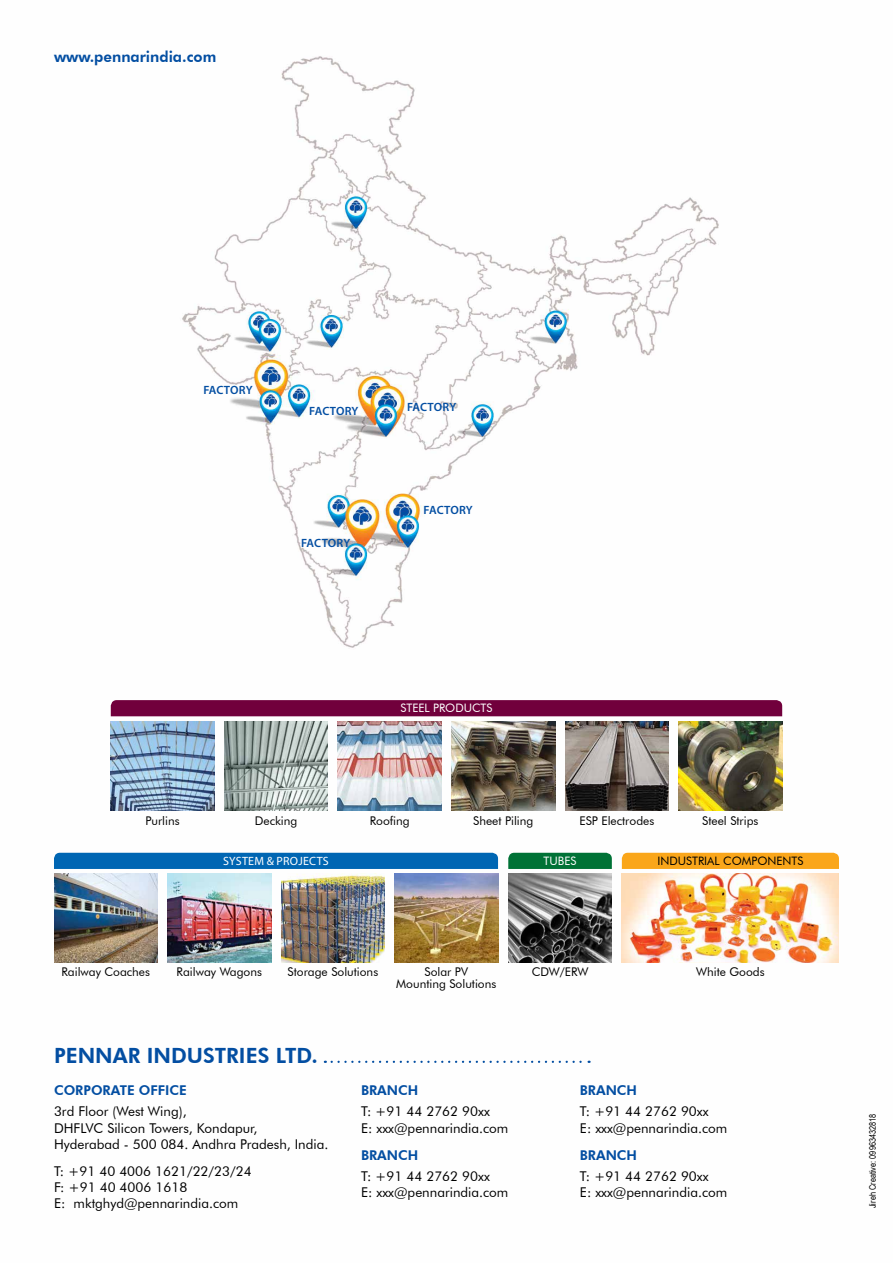
<style>
.page{position:relative;width:893px;height:1263px;background:#fff}
.page>*{position:absolute;margin:0;border:0;box-sizing:border-box;transform-origin:0 0}
.t1{font:800 21px "Futura BT";color:#034ea2}
.t2{font:800 15px "Futura BT";color:#034ea2}
.t3{font:13.5px/16.2px "Futura BT";color:#000}
.t4{font:800 13.5px "Futura BT";color:#034ea2}
.t5{font:12px/11.4px "Futura BT";color:#000;text-align:center}
.t6{font:600 12px "Myriad Pro";color:#034ea2}
.t7{font:12px "Myriad Pro";letter-spacing:.02em;color:#fff}
.t8{font:11.7px "Futura BT";color:#000}
.t9{font:11.7px "Futura BT";color:#fff}
.t10{font:9px "Arial Narrow";color:#000}
</style>
<div class="page">
<img style="left:54px;top:56px;width:785px;height:1007px">
<img style="left:394px;top:874px;width:104px;height:88px">
<div style="left:54px;top:853px;width:444px;height:16px;background:#0066b3"></div>
<img style="left:281px;top:874px;width:104px;height:88px">
<img style="left:54px;top:874px;width:104px;height:88px">
<img style="left:168px;top:874px;width:103px;height:88px">
<svg style="left:332px;top:1061px;width:258px;height:2px"></svg>
<img style="left:565px;top:722px;width:104px;height:88px">
<img style="left:679px;top:722px;width:103px;height:88px">
<img style="left:111px;top:722px;width:103px;height:88px">
<img style="left:224px;top:722px;width:104px;height:88px">
<img style="left:338px;top:722px;width:103px;height:88px">
<img style="left:451px;top:722px;width:104px;height:88px">
<div style="left:111px;top:700px;width:671px;height:16px;background:#71003c"></div>
<img style="left:508px;top:874px;width:104px;height:88px">
<div style="left:508px;top:853px;width:104px;height:16px;background:#007236"></div>
<img style="left:622px;top:874px;width:217px;height:88px">
<div style="left:622px;top:853px;width:217px;height:16px;background:#faa61a"></div>
<p class="t2" style="left:54px;top:47px;width:164px">WWW.PENNARINDIA.COM</p>
<p class="t6" style="left:203px;top:383px;width:51px">FACTORY</p>
<p class="t6" style="left:309px;top:403px;width:51px">FACTORY</p>
<p class="t6" style="left:301px;top:536px;width:51px">FACTORY</p>
<p class="t6" style="left:407px;top:400px;width:51px">FACTORY</p>
<p class="t6" style="left:424px;top:502px;width:51px">FACTORY</p>
<p class="t9" style="left:400px;top:701px;width:12px">Steel</p>
<p class="t9" style="left:433px;top:701px;width:15px">Products</p>
<p class="t5" style="left:145px;top:815px;width:36px">Purlins</p>
<p class="t5" style="left:255px;top:815px;width:44px">Decking</p>
<p class="t5" style="left:370px;top:815px;width:41px">Roofing</p>
<p class="t5" style="left:473px;top:815px;width:62px">Sheet Piling</p>
<p class="t5" style="left:579px;top:815px;width:76px">ESP Electrodes</p>
<p class="t5" style="left:702px;top:815px;width:58px">Steel Strips</p>
<p class="t7" style="left:223px;top:854px;width:107px">SYSTEM &amp; PROJECTS</p>
<p class="t9" style="left:544px;top:854px;width:14px">Tubes</p>
<p class="t8" style="left:657px;top:854px;width:12px">Industrialcomponents</p>
<p class="t5" style="left:62px;top:966px;width:90px">Railway Coaches</p>
<p class="t5" style="left:177px;top:966px;width:87px">Railway Wagons</p>
<p class="t5" style="left:288px;top:966px;width:92px">Storage Solutions</p>
<p class="t5" style="left:396px;top:966px;width:102px">Solar PV<br>Mounting Solutions</p>
<p class="t5" style="left:532px;top:966px;width:58px">CDW/ERW</p>
<p class="t5" style="left:696px;top:966px;width:70px">White Goods</p>
<h1 class="t1" style="left:54px;top:1042px;width:265px">PENNAR I NDUSTRIES LTD.</h1>
<p class="t4" style="left:54px;top:1082px;width:95px">CORPORATE OFF</p>
<p class="t4" style="left:165px;top:1082px;width:23px">ICE</p>
<p class="t3" style="left:54px;top:1103px;width:276px">3rd Floor (West Wing),<br>DHFLVC Silicon Towers, Kondapur,<br>Hyderabad - 500 084. Andhra Pradesh, India.</p>
<p class="t3" style="left:54px;top:1163px;width:199px">T: +91 40 4006 1621/22/23/24<br>F: +91 40 4006 1618<br>E: mktghyd@pennarindia.com</p>
<p class="t4" style="left:361px;top:1082px;width:59px">BRANCH</p>
<p class="t3" style="left:361px;top:1103px;width:149px">T: +91 44 2762 90xx<br>E: xxx@pennarindia.com</p>
<p class="t4" style="left:361px;top:1147px;width:59px">BRANCH</p>
<p class="t3" style="left:361px;top:1168px;width:149px">T: +91 44 2762 90xx<br>E: xxx@pennarindia.com</p>
<p class="t4" style="left:580px;top:1082px;width:59px">BRANCH</p>
<p class="t3" style="left:580px;top:1103px;width:149px">T: +91 44 2762 90xx<br>E: xxx@pennarindia.com</p>
<p class="t4" style="left:580px;top:1147px;width:59px">BRANCH</p>
<p class="t3" style="left:580px;top:1168px;width:149px">T: +91 44 2762 90xx<br>E: xxx@pennarindia.com</p>
<p class="t10" style="left:866px;top:1208px;width:96px;rotate:-90deg">Jireh Creative: 09963432818</p>
</div>
